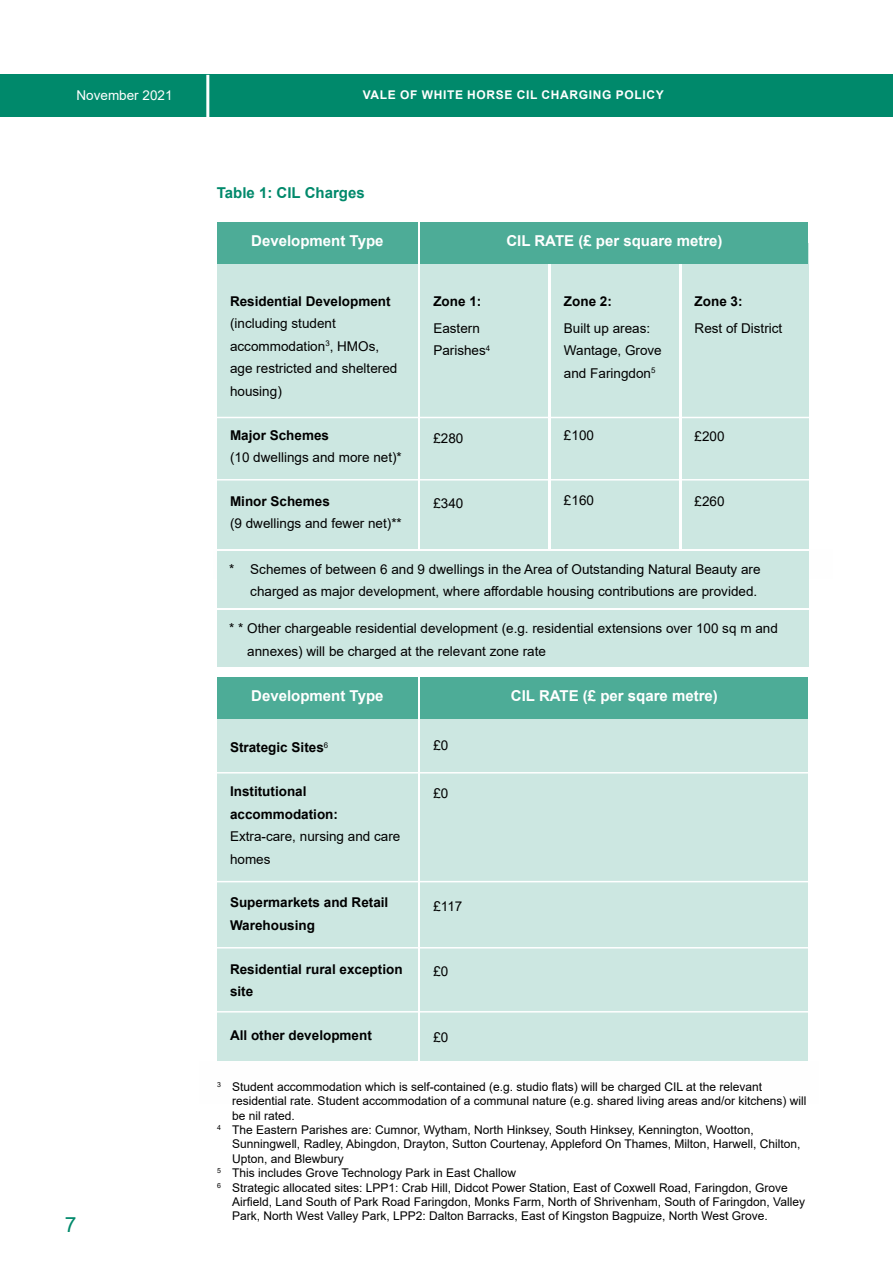
<style>
.page{position:relative;width:893px;height:1263px;background:#fff}
.page>*{position:absolute;margin:0;border:0;box-sizing:border-box;transform-origin:0 0}
.t1{font:21px "Arial";color:#00896b}
.t2{font:700 15px "Arial";color:#fff}
.t3{font:700 15px "Arial";color:#00896b}
.t4{font:13.5px/22.5px "Arial";color:#000}
.t5{font:700 13.5px/22.5px "Arial";color:#000}
.t6{font:13.5px "Arial";color:#fff}
.t7{font:12px "Arial";color:#000}
.t8{font:700 12px "Arial";letter-spacing:.055em;color:#fff}
</style>
<div class="page">
<div style="left:0;top:75px;width:893px;height:42px;background:#00896b"></div>
<hr style="left:206px;top:75px;width:3px;height:53px;background:#fff">
<div style="left:217px;top:699px;width:200px;height:76px;background:linear-gradient(to right,#cce7e1,#cce7e1)"></div>
<div style="left:217px;top:721px;width:200px;height:77px;background:#cce7e1"></div>
<div style="left:217px;top:765px;width:200px;height:144px;background:#cce7e1"></div>
<div style="left:217px;top:876px;width:200px;height:99px;background:#cce7e1"></div>
<div style="left:217px;top:942px;width:200px;height:99px;background:#cce7e1"></div>
<div style="left:217px;top:1009px;width:200px;height:76px;background:#cce7e1"></div>
<div style="left:217px;top:244px;width:200px;height:76px;background:#cce7e1"></div>
<div style="left:217px;top:275px;width:200px;height:166px;background:#cce7e1"></div>
<div style="left:217px;top:408px;width:200px;height:99px;background:#cce7e1"></div>
<div style="left:217px;top:475px;width:200px;height:99px;background:#cce7e1"></div>
<div style="left:421px;top:244px;width:127px;height:76px;background:#cce7e1"></div>
<div style="left:421px;top:301px;width:127px;height:99px;background:#cce7e1"></div>
<div style="left:421px;top:368px;width:127px;height:76px;background:#cce7e1"></div>
<div style="left:421px;top:411px;width:127px;height:77px;background:#cce7e1"></div>
<div style="left:421px;top:476px;width:127px;height:77px;background:#cce7e1"></div>
<div style="left:682px;top:244px;width:126px;height:76px;background:#cce7e1"></div>
<div style="left:682px;top:301px;width:126px;height:77px;background:#cce7e1"></div>
<div style="left:682px;top:345px;width:126px;height:77px;background:#cce7e1"></div>
<div style="left:682px;top:410px;width:126px;height:77px;background:#cce7e1"></div>
<div style="left:682px;top:475px;width:126px;height:77px;background:#cce7e1"></div>
<div style="left:551px;top:244px;width:128px;height:76px;background:#cce7e1"></div>
<div style="left:551px;top:301px;width:128px;height:122px;background:#cce7e1"></div>
<div style="left:551px;top:409px;width:128px;height:77px;background:#cce7e1"></div>
<div style="left:551px;top:474px;width:128px;height:77px;background:#cce7e1"></div>
<div style="left:421px;top:222px;width:387px;height:41px;background:#4dac97"></div>
<div style="left:217px;top:222px;width:200px;height:41px;background:#4dac97"></div>
<div style="left:421px;top:719px;width:387px;height:77px;background:#cce7e1"></div>
<div style="left:421px;top:767px;width:387px;height:77px;background:#cce7e1"></div>
<div style="left:421px;top:815px;width:387px;height:77px;background:#cce7e1"></div>
<div style="left:421px;top:880px;width:387px;height:77px;background:#cce7e1"></div>
<div style="left:421px;top:945px;width:387px;height:77px;background:#cce7e1"></div>
<div style="left:421px;top:1010px;width:387px;height:77px;background:#cce7e1"></div>
<div style="left:421px;top:677px;width:387px;height:41px;background:#4dac97"></div>
<div style="left:217px;top:677px;width:200px;height:41px;background:#4dac97"></div>
<div style="left:199px;top:1061px;width:619px;height:42px;background:#fefefe"></div>
<div style="left:213px;top:549px;width:619px;height:29px;background:#fefefe"></div>
<div style="left:217px;top:551px;width:591px;height:56px;background:#cce7e1"></div>
<div style="left:217px;top:610px;width:591px;height:57px;background:#cce7e1"></div>
<hr style="left:213px;top:417px;width:619px;height:1px;background:#fff">
<hr style="left:203px;top:479px;width:619px;height:1px;background:#fff">
<hr style="left:193px;top:772px;width:619px;height:1px;background:#fff">
<hr style="left:208px;top:881px;width:619px;height:1px;background:#fff">
<hr style="left:208px;top:947px;width:619px;height:1px;background:#fff">
<hr style="left:208px;top:1011px;width:619px;height:1px;background:#fff">
<p class="t6" style="left:77px;top:86px;width:98px">November 2021</p>
<p class="t8" style="left:363px;top:86px;width:302px">VALE OF WHITE HORSE CIL CHARGING POLICY</p>
<p class="t3" style="left:217px;top:182px;width:149px">Table 1: CIL Charges</p>
<p class="t2" style="left:251px;top:230px;width:134px">Development Type</p>
<p class="t2" style="left:506px;top:230px;width:218px">CIL RATE (£ per square metre)</p>
<p class="t5" style="left:230px;top:290px;width:162px">Residential Development</p>
<p class="t4" style="left:230px;top:312px;width:169px">(including student accommodation<sup>3</sup>, HMOs, age restricted and sheltered housing)</p>
<p class="t5" style="left:230px;top:424px;width:101px">Major Schemes</p>
<p class="t4" style="left:230px;top:446px;width:173px">(10 dwellings and more net)*</p>
<p class="t5" style="left:230px;top:490px;width:101px">Minor Schemes</p>
<p class="t4" style="left:230px;top:512px;width:173px">(9 dwellings and fewer net)**</p>
<p class="t5" style="left:433px;top:290px;width:50px">Zone 1:</p>
<p class="t4" style="left:433px;top:316px;width:58px">Eastern<br>Parishes<sup>4</sup></p>
<p class="t4" style="left:433px;top:426px;width:32px">£280</p>
<p class="t4" style="left:433px;top:491px;width:32px">£340</p>
<p class="t5" style="left:564px;top:290px;width:50px">Zone 2:</p>
<p class="t4" style="left:564px;top:316px;width:99px">Built up areas:<br>Wantage, Grove and Faringdon<sup>5</sup></p>
<p class="t5" style="left:695px;top:290px;width:50px">Zone 3:</p>
<p class="t4" style="left:695px;top:316px;width:89px">Rest of District</p>
<p class="t4" style="left:564px;top:424px;width:32px">£100</p>
<p class="t4" style="left:695px;top:425px;width:32px">£200</p>
<p class="t4" style="left:564px;top:489px;width:32px">£160</p>
<p class="t4" style="left:695px;top:490px;width:32px">£260</p>
<p class="t4" style="left:229px;top:557px;width:533px;text-align:right">* Schemes of between 6 and 9 dwellings in the Area of Outstanding Natural Beauty are charged as major development, where affordable housing contributions are provided.</p>
<p class="t4" style="left:247px;top:617px;width:532px;text-indent:-18px">* * Other chargeable residential development (e.g. residential extensions over 100 sq m and annexes) will be charged at the relevant zone rate</p>
<p class="t2" style="left:251px;top:685px;width:134px">Development Type</p>
<p class="t2" style="left:511px;top:685px;width:208px">CIL RATE (£ per sqare metre)</p>
<h1 class="t1" style="left:65px;top:1210px;width:13px">7</h1>
<p class="t5" style="left:230px;top:736px;width:100px">Strategic Sites<sup>6</sup></p>
<p class="t5" style="left:230px;top:780px;width:110px">Institutional accommodation:</p>
<p class="t4" style="left:230px;top:825px;width:172px">Extra-care, nursing and care homes</p>
<p class="t5" style="left:230px;top:891px;width:160px">Supermarkets and Retail<br>Warehousing</p>
<p class="t5" style="left:230px;top:958px;width:174px">Residential rural exception site</p>
<p class="t5" style="left:230px;top:1024px;width:143px">All other development</p>
<p class="t4" style="left:433px;top:734px;width:17px">£0</p>
<p class="t4" style="left:433px;top:782px;width:17px">£0</p>
<p class="t4" style="left:433px;top:895px;width:31px">£117</p>
<p class="t4" style="left:433px;top:960px;width:17px">£0</p>
<p class="t4" style="left:433px;top:1025px;width:17px">£0</p>
<p class="t7" style="left:217px;top:1078px;width:546px"><sup>3</sup> Student accommodation which is self-contained (e.g. studio flats) will be charged CIL at the relevant</p>
<p class="t7" style="left:232px;top:1093px;width:576px">residential rate. Student accommodation of a communal nature (e.g. shared living areas and/or kitchens) will</p>
<p class="t7" style="left:232px;top:1107px;width:64px">be nil rated.</p>
<p class="t7" style="left:217px;top:1121px;width:538px"><sup>4</sup> The Eastern Parishes are: Cumnor, Wytham, North Hinksey, South Hinksey, Kennington, Wootton,</p>
<p class="t7" style="left:232px;top:1136px;width:570px">Sunningwell, Radley, Abingdon, Drayton, Sutton Courtenay, Appleford On Thames, Milton, Harwell, Chilton,</p>
<p class="t7" style="left:232px;top:1150px;width:113px">Upton, and Blewbury</p>
<p class="t7" style="left:217px;top:1165px;width:300px"><sup>5</sup> This includes Grove Technology Park in East Challow</p>
<p class="t7" style="left:217px;top:1179px;width:572px"><sup>6</sup> Strategic allocated sites: LPP1: Crab Hill, Didcot Power Station, East of Coxwell Road, Faringdon, Grove</p>
<p class="t7" style="left:232px;top:1193px;width:574px">Airfield, Land South of Park Road Faringdon, Monks Farm, North of Shrivenham, South of Faringdon, Valley</p>
<p class="t7" style="left:232px;top:1208px;width:537px">Park, North West Valley Park, LPP2: Dalton Barracks, East of Kingston Bagpuize, North West Grove.</p>
</div>
